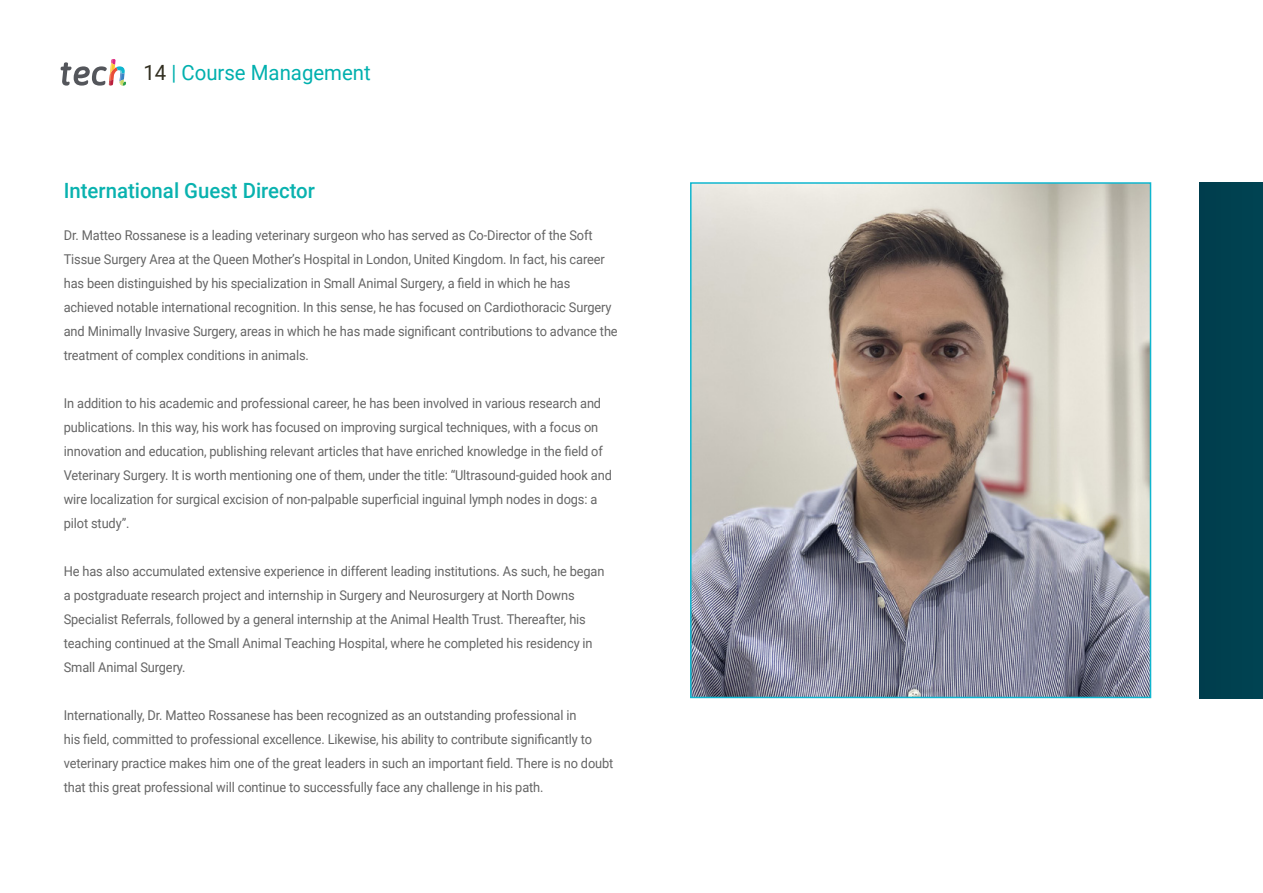
<style>
.page{position:relative;width:1263px;height:893px;background:#fff}
.page>*{position:absolute;margin:0;border:0;box-sizing:border-box;transform-origin:0 0}
.t1{font:500 21px "Roboto";color:#09b2af}
.t2{font:21px "Roboto";color:#00b0ae}
.t3{font:13.5px/24px "Roboto";letter-spacing:-.01em;color:#656565;scale:.95 1}
.s1{color:#312e20}
</style>
<div class="page">
<div style="left:1199px;top:182px;width:64px;height:516px;background:#00404f"></div>
<img style="left:693px;top:185px;width:455px;height:510px">
<div style="left:690px;top:182px;width:461px;height:516px;border:2px solid #0fb6cf"></div>
<svg style="left:61px;top:59px;width:65px;height:27px"></svg>
<h1 class="t2" style="left:144px;top:57px;width:229px"><span class="s1">14</span> | Course Management</h1>
<h1 class="t1" style="left:64px;top:176px;width:253px">International Guest Director</h1>
<p class="t3" style="left:64px;top:222px;width:585px">Dr. Matteo Rossanese is a leading veterinary surgeon who has served as Co-Director of the Soft Tissue Surgery Area at the Queen Mother’s Hospital in London, United Kingdom. In fact, his career has been distinguished by his specialization in Small Animal Surgery, a field in which he has achieved notable international recognition. In this sense, he has focused on Cardiothoracic Surgery and Minimally Invasive Surgery, areas in which he has made significant contributions to advance the treatment of complex conditions in animals.</p>
<p class="t3" style="left:64px;top:390px;width:578px">In addition to his academic and professional career, he has been involved in various research and publications. In this way, his work has focused on improving surgical techniques, with a focus on innovation and education, publishing relevant articles that have enriched knowledge in the field of Veterinary Surgery. It is worth mentioning one of them, under the title: “Ultrasound-guided hook and wire localization for surgical excision of non-palpable superficial inguinal lymph nodes in dogs: a pilot study”.</p>
<p class="t3" style="left:64px;top:558px;width:571px">He has also accumulated extensive experience in different leading institutions. As such, he began a postgraduate research project and internship in Surgery and Neurosurgery at North Downs Specialist Referrals, followed by a general internship at the Animal Health Trust. Thereafter, his teaching continued at the Small Animal Teaching Hospital, where he completed his residency in Small Animal Surgery.</p>
<p class="t3" style="left:64px;top:702px;width:580px">Internationally, Dr. Matteo Rossanese has been recognized as an outstanding professional in<br>his field, committed to professional excellence. Likewise, his ability to contribute significantly to veterinary practice makes him one of the great leaders in such an important field. There is no doubt that this great professional will continue to successfully face any challenge in his path.</p>
</div>
